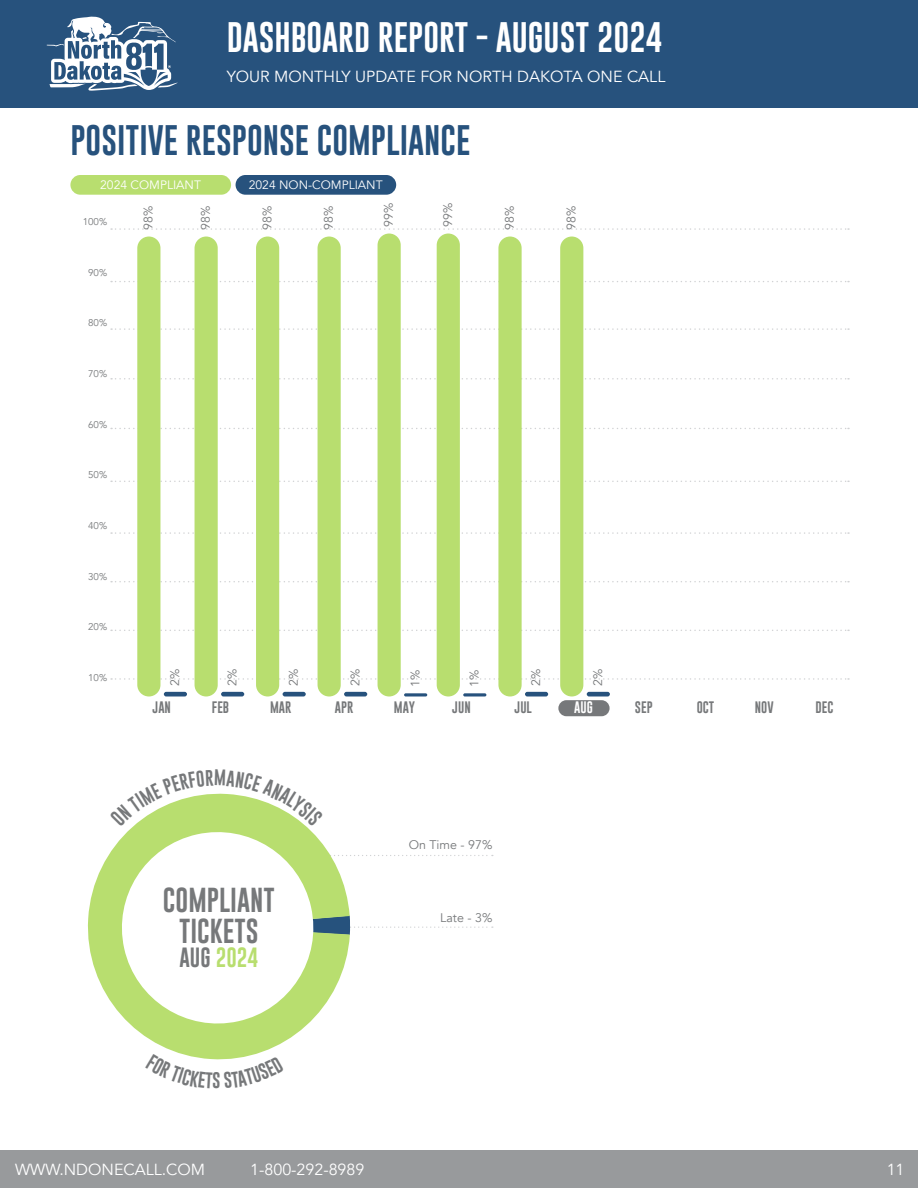
<style>
.page{position:relative;width:918px;height:1188px;background:#fff}
.page>*{position:absolute;margin:0;border:0;box-sizing:border-box;transform-origin:0 0}
.t1{font:31.2px "Gobold";color:#27527d}
.t2{font:31.2px "Gobold";color:#fff}
.t3{font:25.35px "Gobold";color:#76787a}
.t4{font:20.4px "Gobold";color:#b8de6f}
.t5{font:16.5px "Gobold";color:#76787a}
.t6{font:16.05px "Avenir";color:#fff}
.t7{font:12.45px "Avenir";color:#76787a}
.t8{font:12.3px "Avenir";color:#76787a}
.t9{font:12.15px "Gobold";color:#76787a}
.t10{font:12.15px "Avenir";color:#fff}
.t11{font:12.15px "Gobold";color:#fff}
.t12{font:9.75px "Avenir";color:#76787a}
.s1{color:#76787a}
</style>
<div class="page">
<svg style="left:350px;top:855px;width:143px;height:1px"></svg>
<svg style="left:350px;top:926px;width:143px;height:2px"></svg>
<svg style="left:87px;top:843px;width:263px;height:217px"></svg>
<svg style="left:111px;top:228px;width:738px;height:2px"></svg>
<svg style="left:111px;top:281px;width:738px;height:1px"></svg>
<svg style="left:111px;top:328px;width:738px;height:2px"></svg>
<svg style="left:111px;top:378px;width:738px;height:2px"></svg>
<svg style="left:111px;top:428px;width:738px;height:1px"></svg>
<svg style="left:111px;top:481px;width:738px;height:1px"></svg>
<svg style="left:111px;top:532px;width:738px;height:2px"></svg>
<svg style="left:111px;top:581px;width:738px;height:1px"></svg>
<svg style="left:111px;top:630px;width:738px;height:1px"></svg>
<svg style="left:111px;top:678px;width:738px;height:2px"></svg>
<div style="left:558px;top:700px;width:52px;height:16px;background:#76787a;border-radius:8px"></div>
<div style="left:70px;top:175px;width:161px;height:20px;background:#b8de6f;border-radius:10px"></div>
<div style="left:236px;top:175px;width:160px;height:20px;background:#27527d;border-radius:10px"></div>
<div style="left:0;top:0;width:918px;height:107px;background:#27527d"></div>
<div style="left:0;top:1150px;width:918px;height:38px;background:#989a9c"></div>
<svg style="left:47px;top:16px;width:131px;height:75px"></svg>
<svg style="left:113px;top:826px;width:209px;height:207px"></svg>
<div style="left:137px;top:237px;width:23px;height:459px;background:#b8de6f;border-radius:12px"></div>
<hr style="left:164px;top:692px;width:23px;height:4px;background:#27527d;border-radius:2px">
<div style="left:195px;top:237px;width:23px;height:459px;background:#b8de6f;border-radius:12px"></div>
<hr style="left:221px;top:692px;width:23px;height:4px;background:#27527d;border-radius:2px">
<div style="left:256px;top:237px;width:23px;height:459px;background:#b8de6f;border-radius:12px"></div>
<hr style="left:283px;top:692px;width:23px;height:4px;background:#27527d;border-radius:2px">
<div style="left:318px;top:237px;width:23px;height:459px;background:#b8de6f;border-radius:12px"></div>
<hr style="left:344px;top:692px;width:23px;height:4px;background:#27527d;border-radius:2px">
<div style="left:378px;top:234px;width:23px;height:462px;background:#b8de6f;border-radius:12px"></div>
<hr style="left:404px;top:693px;width:23px;height:3px;background:#27527d;border-radius:2px">
<div style="left:437px;top:234px;width:23px;height:462px;background:#b8de6f;border-radius:12px"></div>
<hr style="left:463px;top:693px;width:23px;height:3px;background:#27527d;border-radius:2px">
<div style="left:498px;top:237px;width:24px;height:459px;background:#b8de6f;border-radius:12px"></div>
<hr style="left:525px;top:692px;width:23px;height:4px;background:#27527d;border-radius:2px">
<div style="left:560px;top:237px;width:23px;height:459px;background:#b8de6f;border-radius:12px"></div>
<hr style="left:587px;top:692px;width:23px;height:4px;background:#27527d;border-radius:2px">
<svg style="left:134px;top:793px;width:172px;height:33px"></svg>
<svg style="left:145px;top:1054px;width:68px;height:6px"></svg>
<svg style="left:224px;top:1056px;width:60px;height:4px"></svg>
<p class="t2" style="left:227px;top:17px;width:437px">DASHBOARD REPORT - AUGUST 2024</p>
<p class="t6" style="left:227px;top:67px;width:440px">YOUR MONTHLY UPDATE FOR NORTH DAKOTA ONE CALL</p>
<p class="t1" style="left:70px;top:120px;width:401px">POSITIVE RESPONSE COMPLIANCE</p>
<p class="t10" style="left:100px;top:177px;width:102px">2024 COMPLIANT</p>
<p class="t10" style="left:249px;top:177px;width:135px">2024 NON-COMPLIANT</p>
<p class="t12" style="left:83px;top:216px;width:26px">100%</p>
<p class="t12" style="left:88px;top:267px;width:21px">90%</p>
<p class="t12" style="left:88px;top:317px;width:21px">80%</p>
<p class="t12" style="left:88px;top:368px;width:21px">70%</p>
<p class="t12" style="left:88px;top:418px;width:21px">60%</p>
<p class="t12" style="left:88px;top:469px;width:21px">50%</p>
<p class="t12" style="left:88px;top:520px;width:21px">40%</p>
<p class="t12" style="left:88px;top:570px;width:21px">30%</p>
<p class="t8" style="left:141px;top:230px;width:25px;rotate:-90deg">98%</p>
<p class="t8" style="left:198px;top:230px;width:25px;rotate:-90deg">98%</p>
<p class="t8" style="left:260px;top:230px;width:25px;rotate:-90deg">98%</p>
<p class="t8" style="left:321px;top:230px;width:25px;rotate:-90deg">98%</p>
<p class="t8" style="left:381px;top:227px;width:25px;rotate:-90deg">99%</p>
<p class="t12" style="left:88px;top:621px;width:21px">20%</p>
<p class="t12" style="left:88px;top:672px;width:21px">10%</p>
<p class="t8" style="left:168px;top:686px;width:19px;rotate:-90deg">2%</p>
<p class="t8" style="left:225px;top:686px;width:19px;rotate:-90deg">2%</p>
<p class="t8" style="left:286px;top:686px;width:19px;rotate:-90deg">2%</p>
<p class="t8" style="left:348px;top:686px;width:19px;rotate:-90deg">2%</p>
<p class="t8" style="left:408px;top:687px;width:19px;rotate:-90deg">1%</p>
<p class="t8" style="left:440px;top:227px;width:25px;rotate:-90deg">99%</p>
<p class="t8" style="left:467px;top:687px;width:19px;rotate:-90deg">1%</p>
<p class="t8" style="left:502px;top:230px;width:25px;rotate:-90deg">98%</p>
<p class="t8" style="left:529px;top:686px;width:19px;rotate:-90deg">2%</p>
<p class="t8" style="left:564px;top:230px;width:25px;rotate:-90deg">98%</p>
<p class="t8" style="left:591px;top:686px;width:19px;rotate:-90deg">2%</p>
<p class="t9" style="left:153px;top:700px;width:20px">JAN</p>
<p class="t9" style="left:212px;top:700px;width:19px">FEB</p>
<p class="t9" style="left:270px;top:700px;width:23px">MAR</p>
<p class="t9" style="left:335px;top:700px;width:20px">APR</p>
<p class="t9" style="left:394px;top:700px;width:23px">MAY</p>
<p class="t9" style="left:452px;top:700px;width:20px">JUN</p>
<p class="t9" style="left:515px;top:700px;width:19px">JUL</p>
<p class="t11" style="left:574px;top:700px;width:20px">AUG</p>
<p class="t9" style="left:635px;top:700px;width:19px">SEP</p>
<p class="t9" style="left:697px;top:700px;width:19px">OCT</p>
<p class="t9" style="left:755px;top:700px;width:20px">NOV</p>
<p class="t9" style="left:816px;top:700px;width:19px">DEC</p>
<p class="t3" style="left:163px;top:884px;width:113px">COMPLIANT</p>
<p class="t3" style="left:179px;top:914px;width:81px">TICKETS</p>
<p class="t4" style="left:180px;top:944px;width:80px"><span class="s1">AUG</span> 2024</p>
<p class="t5" style="left:212px;top:1070px;width:10px">S</p>
<p class="t6" style="left:15px;top:1160px;width:192px">WWW.NDONECALL.COM</p>
<p class="t6" style="left:250px;top:1160px;width:116px">1-800-292-8989</p>
<p class="t7" style="left:409px;top:838px;width:85px">On Time - 97%</p>
<p class="t7" style="left:440px;top:910px;width:54px">Late - 3%</p>
<p class="t6" style="left:887px;top:1160px;width:19px">11</p>
</div>
